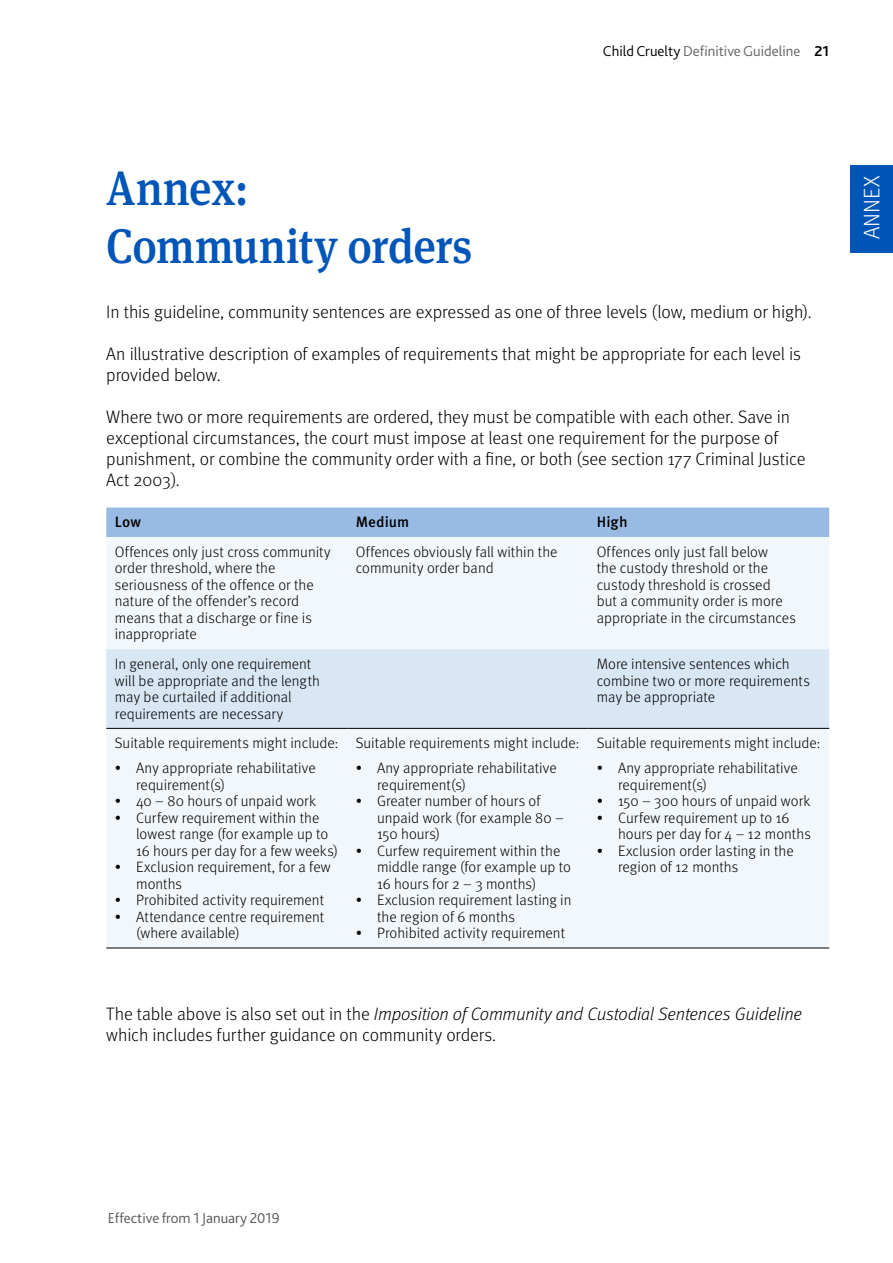
<style>
.page{position:relative;width:893px;height:1263px;background:#fff}
.page>*{position:absolute;margin:0;border:0;box-sizing:border-box;transform-origin:0 0}
.Chapter_H1{font:500 48.45px/57.9px "Meta Serif OT";letter-spacing:-.005em;color:#0055b8;scale:.91 1}
.t1{font:300 22.5px "Meta OT";letter-spacing:.01em;color:#fff}
.BODY{font:300 18px/21px "Meta OT";letter-spacing:-.01em;color:#000}
.table_text{font:300 15px/16.5px "Meta OT";color:#000}
.t2{font:300 15px "Bliss 2";color:#646363}
.t3{font:300 15px "Bliss 2";color:#575756}
.table_text-2{font:500 15px "Meta OT";letter-spacing:.005em;color:#000}
.s1{color:#000}
.s2{font-weight:700;color:#000}
.s3{font-style:italic}
</style>
<div class="page">
<div style="left:850px;top:166px;width:43px;height:87px;background:#0055b8"></div>
<div style="left:106px;top:508px;width:723px;height:29px;background:#99bbe3"></div>
<div style="left:106px;top:537px;width:723px;height:411px;background:#f2f7fb"></div>
<div style="left:106px;top:649px;width:723px;height:79px;background:#d9e6f4"></div>
<hr style="left:106px;top:728px;width:241px;height:1px;background:#000">
<hr style="left:347px;top:728px;width:241px;height:1px;background:#000">
<hr style="left:588px;top:728px;width:241px;height:1px;background:#000">
<hr style="left:106px;top:948px;width:241px;height:1px;background:#000">
<hr style="left:347px;top:948px;width:241px;height:1px;background:#000">
<hr style="left:588px;top:948px;width:241px;height:1px;background:#000">
<p class="t2" style="left:603px;top:42px;width:228px"><span class="s1">Child Cruelty</span> Definitive Guideline <span class="s2">21</span></p>
<p class="Chapter_H1" style="left:106px;top:160px;width:404px">Annex:<br>Community orders</p>
<p class="BODY" style="left:106px;top:301px;width:707px">In this guideline, community sentences are expressed as one of three levels (low, medium or high).</p>
<p class="BODY" style="left:106px;top:344px;width:696px">An illustrative description of examples of requirements that might be appropriate for each level is provided below.</p>
<p class="BODY" style="left:106px;top:407px;width:701px">Where two or more requirements are ordered, they must be compatible with each other. Save in exceptional circumstances, the court must impose at least one requirement for the purpose of punishment, or combine the community order with a fine, or both (see section 177 Criminal Justice Act 2003).</p>
<p class="table_text-2" style="left:115px;top:513px;width:28px">Low</p>
<p class="table_text-2" style="left:356px;top:513px;width:55px">Medium</p>
<p class="table_text-2" style="left:597px;top:513px;width:32px">High</p>
<p class="table_text" style="left:115px;top:544px;width:217px">Offences only just cross community order threshold, where the seriousness of the offence or the nature of the offender’s record means that a discharge or fine is inappropriate</p>
<p class="table_text" style="left:356px;top:544px;width:203px">Offences obviously fall within the community order band</p>
<p class="table_text" style="left:597px;top:544px;width:201px">Offences only just fall below<br>the custody threshold or the custody threshold is crossed<br>but a community order is more appropriate in the circumstances</p>
<p class="table_text" style="left:115px;top:656px;width:207px">In general, only one requirement will be appropriate and the length may be curtailed if additional requirements are necessary</p>
<p class="table_text" style="left:597px;top:656px;width:215px">More intensive sentences which combine two or more requirements may be appropriate</p>
<p class="table_text" style="left:115px;top:735px;width:225px">Suitable requirements might include:</p>
<p class="table_text" style="left:136px;top:760px;width:181px;text-indent:-21px">• Any appropriate rehabilitative requirement(s)</p>
<p class="table_text" style="left:115px;top:793px;width:203px">• 40 – 80 hours of unpaid work</p>
<p class="table_text" style="left:136px;top:809px;width:203px;text-indent:-21px">• Curfew requirement within the lowest range (for example up to<br>16 hours per day for a few weeks)</p>
<p class="table_text" style="left:136px;top:859px;width:196px;text-indent:-21px">• Exclusion requirement, for a few months</p>
<p class="table_text" style="left:115px;top:892px;width:211px">• Prohibited activity requirement</p>
<p class="table_text" style="left:136px;top:908px;width:190px;text-indent:-21px">• Attendance centre requirement (where available)</p>
<p class="table_text" style="left:356px;top:735px;width:225px">Suitable requirements might include:</p>
<p class="table_text" style="left:377px;top:760px;width:181px;text-indent:-21px">• Any appropriate rehabilitative requirement(s)</p>
<p class="table_text" style="left:377px;top:793px;width:188px;text-indent:-21px">• Greater number of hours of unpaid work (for example 80 –<br>150 hours)</p>
<p class="table_text" style="left:377px;top:842px;width:195px;text-indent:-21px">• Curfew requirement within the middle range (for example up to<br>16 hours for 2 – 3 months)</p>
<p class="table_text" style="left:377px;top:892px;width:196px;text-indent:-21px">• Exclusion requirement lasting in the region of 6 months</p>
<p class="table_text" style="left:356px;top:925px;width:211px">• Prohibited activity requirement</p>
<p class="table_text" style="left:597px;top:735px;width:225px">Suitable requirements might include:</p>
<p class="table_text" style="left:618px;top:760px;width:181px;text-indent:-21px">• Any appropriate rehabilitative requirement(s)</p>
<p class="table_text" style="left:597px;top:793px;width:215px">• 150 – 300 hours of unpaid work</p>
<p class="table_text" style="left:618px;top:809px;width:194px;text-indent:-21px">• Curfew requirement up to 16 hours per day for 4 – 12 months</p>
<p class="table_text" style="left:618px;top:842px;width:177px;text-indent:-21px">• Exclusion order lasting in the region of 12 months</p>
<p class="BODY" style="left:106px;top:1004px;width:697px">The table above is also set out in the <span class="s3">Imposition of Community and Custodial Sentences Guideline </span>which includes further guidance on community orders.</p>
<h2 class="t1" style="left:858px;top:239px;width:65px;rotate:-90deg">ANNEX</h2>
<p class="t3" style="left:108px;top:1208px;width:173px">Effective from 1 January 2019</p>
</div>
